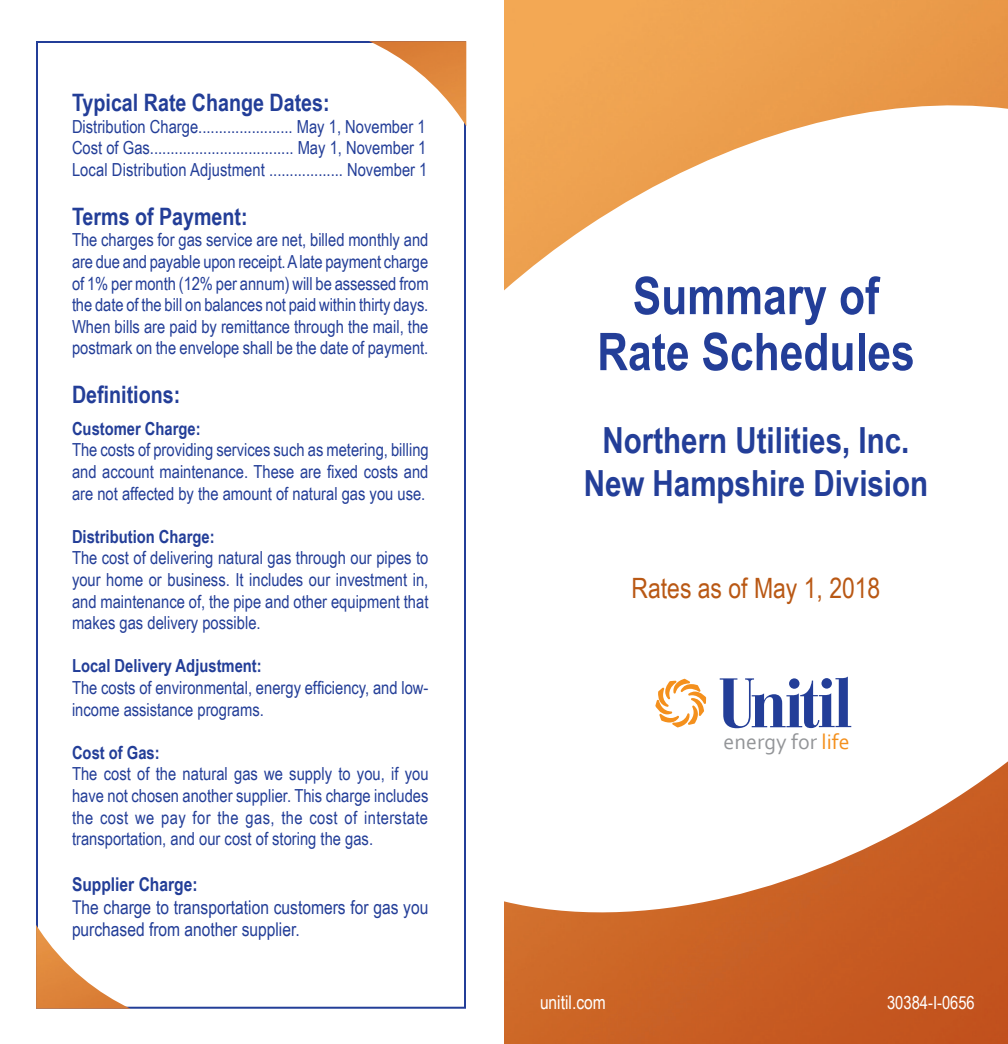
<style>
.page{position:relative;width:1008px;height:1044px;background:#fff}
.page>*{position:absolute;margin:0;border:0;box-sizing:border-box;transform-origin:0 0}
.t1{font:700 52px "Arial Narrow";color:#233e98}
.t2{font:700 36px "Arial Narrow";color:#233e98}
.t3{font:28px "Arial Narrow";color:#b95814}
.t4{font:700 24px "Arial Narrow";color:#233e98}
.t5{font:22px "Corbel";color:#939598}
.t6{font:19px/22.8px "Arial Narrow";color:#233e98}
.t7{font:700 19px "Arial Narrow";color:#233e98}
.t8{font:19px "Arial Narrow";color:#fff}
.t9{font:18px/21.6px "Arial Narrow";color:#233e98;text-align:justify}
.t10{font:700 18px "Arial Narrow";color:#233e98}
.t11{font:18px "Arial Narrow";color:#fff}
.s1{color:#f4901d}
</style>
<div class="page">
<img style="left:504px;top:0;width:504px;height:1044px">
<svg style="left:655px;top:679px;width:51px;height:48px"></svg>
<svg style="left:720px;top:676px;width:131px;height:52px"></svg>
<img style="left:36px;top:925px;width:95px;height:84px">
<img style="left:369px;top:41px;width:97px;height:85px">
<p class="t4" style="left:72px;top:85px;width:259px">Typical Rate Change Dates:</p>
<p class="t9" style="left:72px;top:115px;width:355px">Distribution Charge....................... May 1, November 1</p>
<p class="t9" style="left:72px;top:137px;width:356px">Cost of Gas................................... May 1, November 1</p>
<p class="t9" style="left:72px;top:158px;width:357px">Local Distribution Adjustment .................. November 1</p>
<p class="t4" style="left:72px;top:198px;width:177px">Terms of Payment:</p>
<p class="t9" style="left:72px;top:229px;width:358px">The charges for gas service are net, billed monthly and are due and payable upon receipt. A late payment charge of 1% per month (12% per annum) will be assessed from the date of the bill on balances not paid within thirty days.<br>When bills are paid by remittance through the mail, the postmark on the envelope shall be the date of payment.</p>
<p class="t4" style="left:72px;top:377px;width:110px">Definitions:</p>
<p class="t10" style="left:72px;top:415px;width:130px">Customer Charge:</p>
<p class="t9" style="left:72px;top:439px;width:358px">The costs of providing services such as metering, billing and account maintenance. These are fixed costs and are not affected by the amount of natural gas you use.</p>
<p class="t10" style="left:72px;top:523px;width:144px">Distribution Charge:</p>
<p class="t9" style="left:72px;top:547px;width:358px">The cost of delivering natural gas through our pipes to your home or business. It includes our investment in, and maintenance of, the pipe and other equipment that makes gas delivery possible.</p>
<p class="t10" style="left:72px;top:653px;width:191px">Local Delivery Adjustment:</p>
<p class="t9" style="left:72px;top:676px;width:358px">The costs of environmental, energy efficiency, and low&shy;income assistance programs.</p>
<p class="t10" style="left:72px;top:739px;width:89px">Cost of Gas:</p>
<p class="t9" style="left:72px;top:763px;width:358px">The cost of the natural gas we supply to you, if you have not chosen another supplier. This charge includes the cost we pay for the gas, the cost of interstate transportation, and our cost of storing the gas.</p>
<p class="t7" style="left:72px;top:870px;width:127px">Supplier Charge:</p>
<p class="t6" style="left:72px;top:895px;width:358px">The charge to transportation customers for gas you purchased from another supplier.</p>
<p class="t1" style="left:633px;top:256px;width:248px">Summary of</p>
<p class="t1" style="left:597px;top:312px;width:319px">Rate Schedules</p>
<p class="t2" style="left:603px;top:413px;width:308px">Northern Utilities, Inc.</p>
<p class="t2" style="left:584px;top:456px;width:346px">New Hampshire Division</p>
<p class="t3" style="left:632px;top:568px;width:250px">Rates as of May 1, 2018</p>
<p class="t5" style="left:724px;top:728px;width:128px">energy for <span class="s1">life</span></p>
<p class="t8" style="left:540px;top:989px;width:67px">unitil.com</p>
<p class="t11" style="left:887px;top:990px;width:89px">30384-I-0656</p>
</div>
